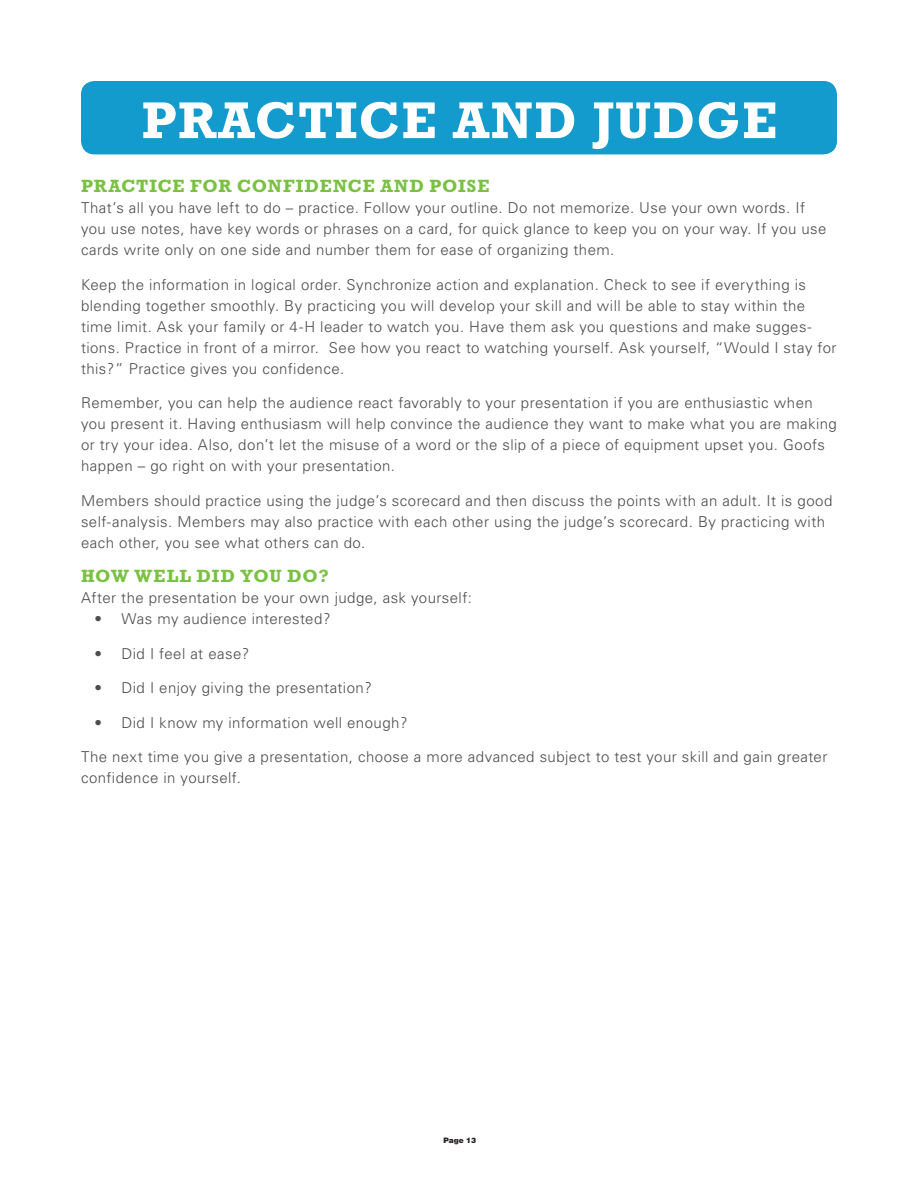
<style>
.page{position:relative;width:918px;height:1188px;background:#fff}
.page>*{position:absolute;margin:0;border:0;box-sizing:border-box;transform-origin:0 0}
.basic{font:700 52.5px "Rockwell";letter-spacing:.03em;color:#fff}
.t1{font:700 18px "Rockwell";letter-spacing:.04em;color:#7ac142}
.t2{font:300 15px/21px "Univers";letter-spacing:.03em;color:#4b4c4d}
.t3{font:900 7.5px "Helvetica";color:#231f20}
</style>
<div class="page">
<div style="left:81px;top:81px;width:756px;height:73px;background:#129bcc;border-radius:14px"></div>
<p class="basic" style="left:142px;top:89px;width:637px">PRACTICE AND JUDGE</p>
<p class="t1" style="left:81px;top:175px;width:410px">PRACTICE FOR CONFIDENCE AND POISE</p>
<p class="t2" style="left:81px;top:197px;width:747px">That’s all you have left to do – practice. Follow your outline. Do not memorize. Use your own words. If you use notes, have key words or phrases on a card, for quick glance to keep you on your way. If you use cards write only on one side and number them for ease of organizing them.</p>
<p class="t2" style="left:81px;top:274px;width:757px">Keep the information in logical order. Synchronize action and explanation. Check to see if everything is blending together smoothly. By practicing you will develop your skill and will be able to stay within the time limit. Ask your family or 4-H leader to watch you. Have them ask you questions and make sugges&shy;tions. Practice in front of a mirror. See how you react to watching yourself. Ask yourself, “Would I stay for this?” Practice gives you confidence.</p>
<p class="t2" style="left:81px;top:392px;width:758px">Remember, you can help the audience react favorably to your presentation if you are enthusiastic when you present it. Having enthusiasm will help convince the audience they want to make what you are making or try your idea. Also, don’t let the misuse of a word or the slip of a piece of equipment upset you. Goofs happen – go right on with your presentation.</p>
<p class="t2" style="left:81px;top:490px;width:753px">Members should practice using the judge’s scorecard and then discuss the points with an adult. It is good self-analysis. Members may also practice with each other using the judge’s scorecard. By practicing with each other, you see what others can do.</p>
<p class="t1" style="left:81px;top:565px;width:249px">HOW WELL DID YOU DO?</p>
<p class="t2" style="left:81px;top:587px;width:393px">After the presentation be your own judge, ask yourself:</p>
<p class="t2" style="left:94px;top:608px;width:238px">• Was my audience interested?</p>
<p class="t2" style="left:94px;top:643px;width:156px">• Did I feel at ease?</p>
<p class="t2" style="left:94px;top:677px;width:279px">• Did I enjoy giving the presentation?</p>
<p class="t2" style="left:94px;top:712px;width:315px">• Did I know my information well enough?</p>
<p class="t2" style="left:81px;top:746px;width:748px">The next time you give a presentation, choose a more advanced subject to test your skill and gain greater confidence in yourself.</p>
<p class="t3" style="left:443px;top:1135px;width:34px">Page 13</p>
</div>
